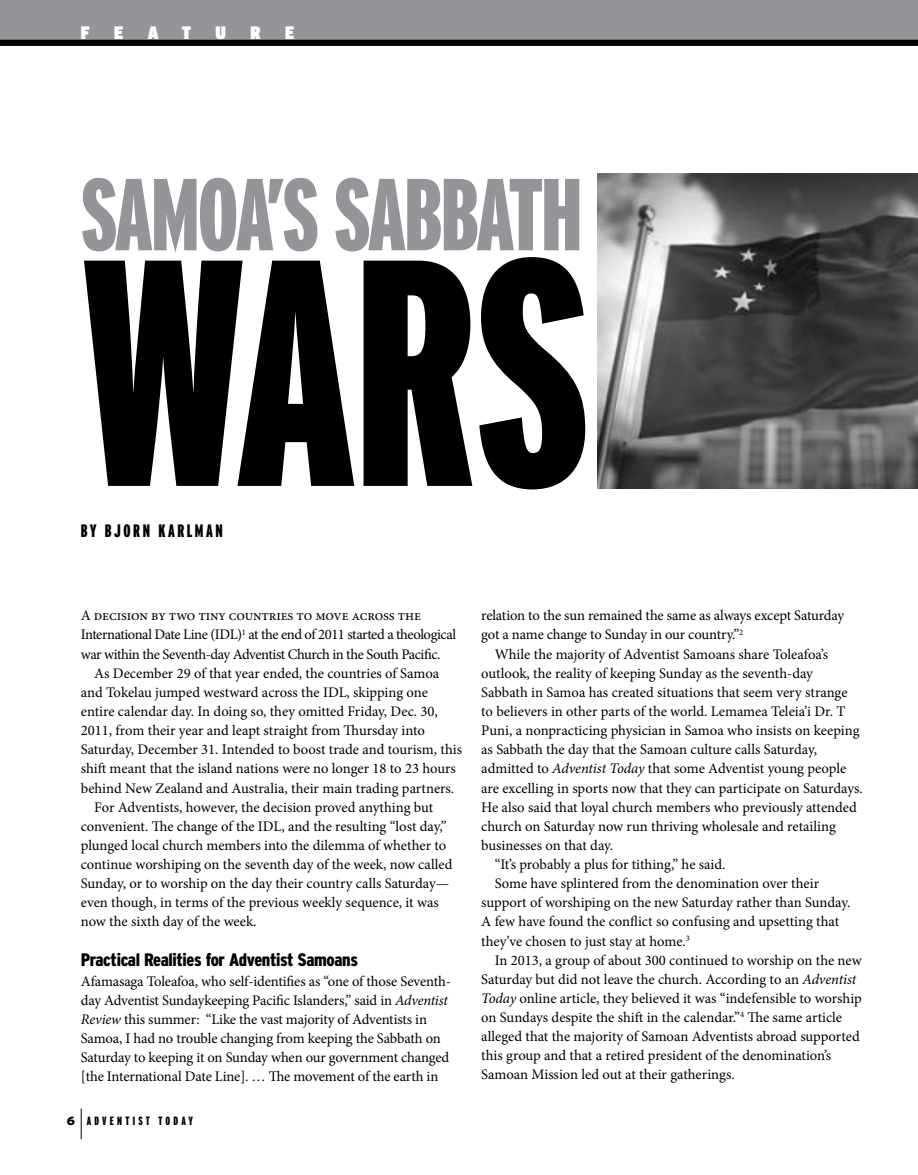
<style>
.page{position:relative;width:918px;height:1175px;background:#fff}
.page>*{position:absolute;margin:0;border:0;box-sizing:border-box;transform-origin:0 0}
.t1{font:900 extra-condensed 321.75px "Interstate";color:#000}
.t2{font:900 extra-condensed 102px "Interstate";letter-spacing:-.025em;color:#939598}
.t3{font:900 condensed 18px "Interstate";letter-spacing:-.02em;color:#000}
.t4{font:900 extra-condensed 18px "Interstate";letter-spacing:.14em;color:#000}
.t5{font:900 condensed 18px "Interstate";color:#fff}
.t6{font:14.7px/19.2px "Minion Pro";letter-spacing:-.01em;color:#000}
.t7{font:900 extra-condensed 12px "Interstate";letter-spacing:.27em;color:#000}
.s1{font-style:italic}
.s2{font-stretch:normal}
</style>
<div class="page">
<hr style="left:81px;top:1108px;width:1px;height:31px;background:#000">
<div style="left:0;top:0;width:918px;height:42px;background:#939598"></div>
<div style="left:0;top:40px;width:918px;height:6px;background:#000"></div>
<img style="left:597px;top:173px;width:321px;height:315px">
<p class="t5" style="left:81px;top:23px;width:10px">F</p>
<p class="t5" style="left:114px;top:23px;width:11px">E</p>
<p class="t5" style="left:148px;top:23px;width:12px">A</p>
<p class="t5" style="left:182px;top:23px;width:11px">T</p>
<p class="t5" style="left:216px;top:23px;width:12px">U</p>
<p class="t5" style="left:250px;top:23px;width:12px">R</p>
<p class="t5" style="left:285px;top:23px;width:11px">E</p>
<h2 class="t2" style="left:81px;top:158px;width:503px">SAMOA’S SABBATH</h2>
<h1 class="t1" style="left:81px;top:195px;width:510px">WARS</h1>
<p class="t4" style="left:81px;top:520px;width:144px">BY BJORN KARLMAN</p>
<p class="t6" style="left:81px;top:606px;width:377px">A decision by two tiny countries to move across the<br>International Date Line (IDL)<sup>1</sup> at the end of 2011 started a theological war within the Seventh-day Adventist Church in the South Pacific.</p>
<p class="t6" style="left:94px;top:663px;width:347px">As December 29 of that year ended, the countries of Samoa</p>
<p class="t6" style="left:81px;top:682px;width:349px">and Tokelau jumped westward across the IDL, skipping one</p>
<p class="t6" style="left:81px;top:701px;width:359px">entire calendar day. In doing so, they omitted Friday, Dec. 30,</p>
<p class="t6" style="left:81px;top:721px;width:346px">2011, from their year and leapt straight from Thursday into</p>
<p class="t6" style="left:81px;top:740px;width:383px">Saturday, December 31. Intended to boost trade and tourism, this</p>
<p class="t6" style="left:81px;top:759px;width:377px">shift meant that the island nations were no longer 18 to 23 hours</p>
<p class="t6" style="left:81px;top:778px;width:375px">behind New Zealand and Australia, their main trading partners.</p>
<p class="t6" style="left:94px;top:797px;width:340px">For Adventists, however, the decision proved anything but</p>
<p class="t6" style="left:81px;top:816px;width:367px">convenient. The change of the IDL, and the resulting “lost day,”</p>
<p class="t6" style="left:81px;top:835px;width:367px">plunged local church members into the dilemma of whether to</p>
<p class="t6" style="left:81px;top:854px;width:373px">continue worshiping on the seventh day of the week, now called</p>
<p class="t6" style="left:81px;top:874px;width:370px">Sunday, or to worship on the day their country calls Saturday—</p>
<p class="t6" style="left:81px;top:893px;width:360px">even though, in terms of the previous weekly sequence, it was</p>
<p class="t6" style="left:81px;top:912px;width:177px">now the sixth day of the week.</p>
<p class="t3" style="left:81px;top:950px;width:279px">Practical Realities for Adventist Samoans</p>
<p class="t6" style="left:81px;top:971px;width:372px">Afamasaga Toleafoa, who self-identifies as “one of those Seventh&shy;day Adventist Sundaykeeping Pacific Islanders,” said in <span class="s1">Adventist Review</span> this summer: “Like the vast majority of Adventists in Samoa, I had no trouble changing from keeping the Sabbath on Saturday to keeping it on Sunday when our government changed [the International Date Line]. … The movement of the earth in</p>
<p class="t7" style="left:67px;top:1114px;width:128px"><span class="s2">6</span> ADVENTIST TODAY</p>
<p class="t6" style="left:481px;top:606px;width:365px">relation to the sun remained the same as always except Saturday got a name change to Sunday in our country.”<sup>2</sup></p>
<p class="t6" style="left:495px;top:644px;width:335px">While the majority of Adventist Samoans share Toleafoa’s</p>
<p class="t6" style="left:481px;top:663px;width:334px">outlook, the reality of keeping Sunday as the seventh-day</p>
<p class="t6" style="left:481px;top:682px;width:368px">Sabbath in Samoa has created situations that seem very strange</p>
<p class="t6" style="left:481px;top:701px;width:366px">to believers in other parts of the world. Lemamea Teleia’i Dr. T</p>
<p class="t6" style="left:481px;top:721px;width:380px">Puni, a nonpracticing physician in Samoa who insists on keeping</p>
<p class="t6" style="left:481px;top:740px;width:337px">as Sabbath the day that the Samoan culture calls Saturday,</p>
<p class="t6" style="left:481px;top:759px;width:366px">admitted to <span class="s1">Adventist Today</span> that some Adventist young people</p>
<p class="t6" style="left:481px;top:778px;width:383px">are excelling in sports now that they can participate on Saturdays.</p>
<p class="t6" style="left:481px;top:797px;width:377px">He also said that loyal church members who previously attended</p>
<p class="t6" style="left:481px;top:816px;width:356px">church on Saturday now run thriving wholesale and retailing</p>
<p class="t6" style="left:481px;top:835px;width:133px">businesses on that day.</p>
<p class="t6" style="left:495px;top:854px;width:232px">“It’s probably a plus for tithing,” he said.</p>
<p class="t6" style="left:495px;top:874px;width:326px">Some have splintered from the denomination over their</p>
<p class="t6" style="left:481px;top:893px;width:371px">support of worshiping on the new Saturday rather than Sunday.</p>
<p class="t6" style="left:481px;top:912px;width:359px">A few have found the conflict so confusing and upsetting that</p>
<p class="t6" style="left:481px;top:931px;width:210px">they’ve chosen to just stay at home.<sup>3</sup></p>
<p class="t6" style="left:495px;top:950px;width:369px">In 2013, a group of about 300 continued to worship on the new</p>
<p class="t6" style="left:481px;top:969px;width:377px">Saturday but did not leave the church. According to an <span class="s1">Adventist</span></p>
<p class="t6" style="left:481px;top:988px;width:382px"><span class="s1">Today</span> online article, they believed it was “indefensible to worship</p>
<p class="t6" style="left:481px;top:1007px;width:362px">on Sundays despite the shift in the calendar.”<sup>4</sup> The same article</p>
<p class="t6" style="left:481px;top:1027px;width:380px">alleged that the majority of Samoan Adventists abroad supported</p>
<p class="t6" style="left:481px;top:1046px;width:352px">this group and that a retired president of the denomination’s</p>
<p class="t6" style="left:481px;top:1065px;width:255px">Samoan Mission led out at their gatherings.</p>
</div>
